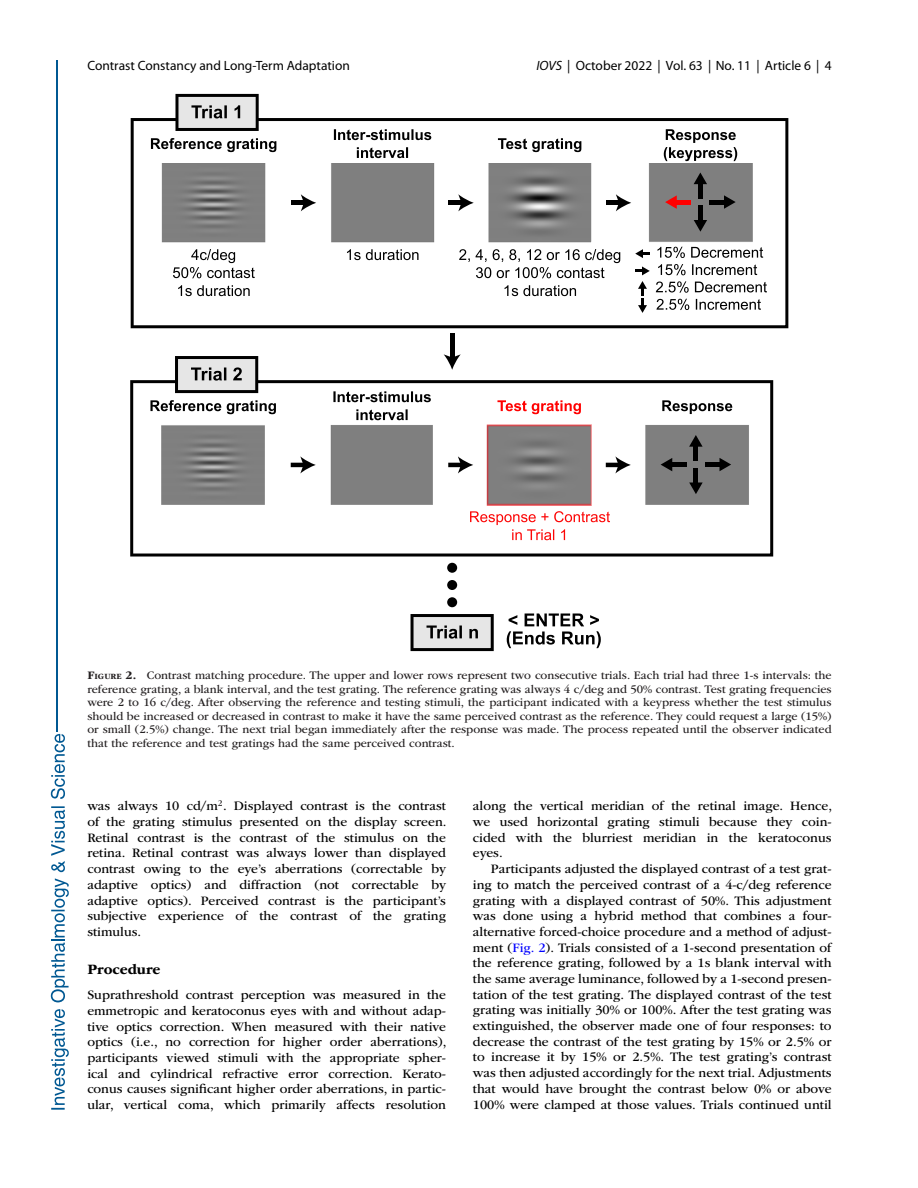
<style>
.page{position:relative;width:918px;height:1188px;background:#fff}
.page>*{position:absolute;margin:0;border:0;box-sizing:border-box;transform-origin:0 0}
.t1{font:700 15px "ITC Garamond Std";color:#000}
.t2{font:13.5px/15.8px "ITC Garamond Std";color:#000;text-align:justify}
.t3{font:13.5px "Myriad Pro";color:#000}
.t4{font:12px/13.5px "ITC Garamond Std";color:#231f20;text-align:justify}
.s1{font-style:italic}
.s2{font-weight:700}
.s3{font-weight:700;font-size:8.4px}
.s4{color:#00f}
</style>
<div class="page">
<hr style="left:57px;top:60px;width:1px;height:672px;background:#005892">
<svg style="left:51px;top:734px;width:18px;height:376px"></svg>
<hr style="left:450px;top:333px;width:4px;height:26px;background:#000">
<svg style="left:444px;top:354px;width:17px;height:16px"></svg>
<svg style="left:131px;top:118px;width:657px;height:210px"></svg>
<svg style="left:175px;top:94px;width:84px;height:37px;background:#a2a2a2"></svg>
<hr style="left:449px;top:201px;width:14px;height:4px;background:#000">
<svg style="left:458px;top:194px;width:16px;height:17px"></svg>
<hr style="left:606px;top:201px;width:14px;height:4px;background:#000">
<svg style="left:616px;top:194px;width:15px;height:17px"></svg>
<svg style="left:130px;top:380px;width:643px;height:177px"></svg>
<svg style="left:175px;top:356px;width:83px;height:37px;background:#a0a0a0"></svg>
<hr style="left:448px;top:463px;width:14px;height:4px;background:#000">
<svg style="left:458px;top:456px;width:15px;height:17px"></svg>
<hr style="left:606px;top:463px;width:14px;height:4px;background:#000">
<svg style="left:615px;top:456px;width:16px;height:17px"></svg>
<div style="left:447px;top:563px;width:10px;height:10px;background:#000;border-radius:50%"></div>
<div style="left:447px;top:580px;width:10px;height:10px;background:#000;border-radius:50%"></div>
<div style="left:447px;top:597px;width:10px;height:10px;background:#000;border-radius:50%"></div>
<svg style="left:411px;top:614px;width:83px;height:37px;background:#a1a1a1"></svg>
<svg style="left:507px;top:614px;width:94px;height:34px"></svg>
<p class="t3" style="left:87px;top:60px;width:264px">Contrast Constancy and Long-Term Adaptation</p>
<p class="t3" style="left:536px;top:60px;width:297px"><span class="s1">IOVS</span> | October 2022 | Vol. 63 | No. 11 | Article 6 | 4</p>
<p class="t4" style="left:87px;top:670px;width:746px"><span class="s2">F</span><span class="s3">IGURE</span> <span class="s2">2.</span> Contrast matching procedure. The upper and lower rows represent two consecutive trials. Each trial had three 1-s intervals: the reference grating, a blank interval, and the test grating. The reference grating was always 4 c/deg and 50% contrast. Test grating frequencies were 2 to 16 c/deg. After observing the reference and testing stimuli, the participant indicated with a keypress whether the test stimulus should be increased or decreased in contrast to make it have the same perceived contrast as the reference. They could request a large (15%) or small (2.5%) change. The next trial began immediately after the response was made. The process repeated until the observer indicated that the reference and test gratings had the same perceived contrast.</p>
<p class="t2" style="left:87px;top:799px;width:361px">was always 10 cd/m<sup>2</sup>. Displayed contrast is the contrast of the grating stimulus presented on the display screen.<br>Retinal contrast is the contrast of the stimulus on the retina. Retinal contrast was always lower than displayed contrast owing to the eye’s aberrations (correctable by adaptive optics) and diffraction (not correctable by adaptive optics). Perceived contrast is the participant’s subjective experience of the contrast of the grating stimulus.</p>
<p class="t1" style="left:87px;top:963px;width:75px">Procedure</p>
<p class="t2" style="left:87px;top:988px;width:361px">Suprathreshold contrast perception was measured in the emmetropic and keratoconus eyes with and without adap&shy;tive optics correction. When measured with their native optics (i.e., no correction for higher order aberrations), participants viewed stimuli with the appropriate spher&shy;ical and cylindrical refractive error correction. Kerato&shy;conus causes significant higher order aberrations, in partic&shy;ular, vertical coma, which primarily affects resolution</p>
<p class="t2" style="left:473px;top:799px;width:361px">along the vertical meridian of the retinal image. Hence, we used horizontal grating stimuli because they coin&shy;cided with the blurriest meridian in the keratoconus eyes.</p>
<p class="t2" style="left:473px;top:862px;width:360px;text-indent:18px">Participants adjusted the displayed contrast of a test grat&shy;ing to match the perceived contrast of a 4-c/deg reference grating with a displayed contrast of 50%. This adjustment was done using a hybrid method that combines a four&shy;alternative forced-choice procedure and a method of adjust&shy;ment (<span class="s4">Fig. 2</span>). Trials consisted of a 1-second presentation of the reference grating, followed by a 1s blank interval with the same average luminance, followed by a 1-second presen&shy;tation of the test grating. The displayed contrast of the test grating was initially 30% or 100%. After the test grating was extinguished, the observer made one of four responses: to decrease the contrast of the test grating by 15% or 2.5% or to increase it by 15% or 2.5%. The test grating’s contrast was then adjusted accordingly for the next trial. Adjustments that would have brought the contrast below 0% or above 100% were clamped at those values. Trials continued until</p>
</div>
